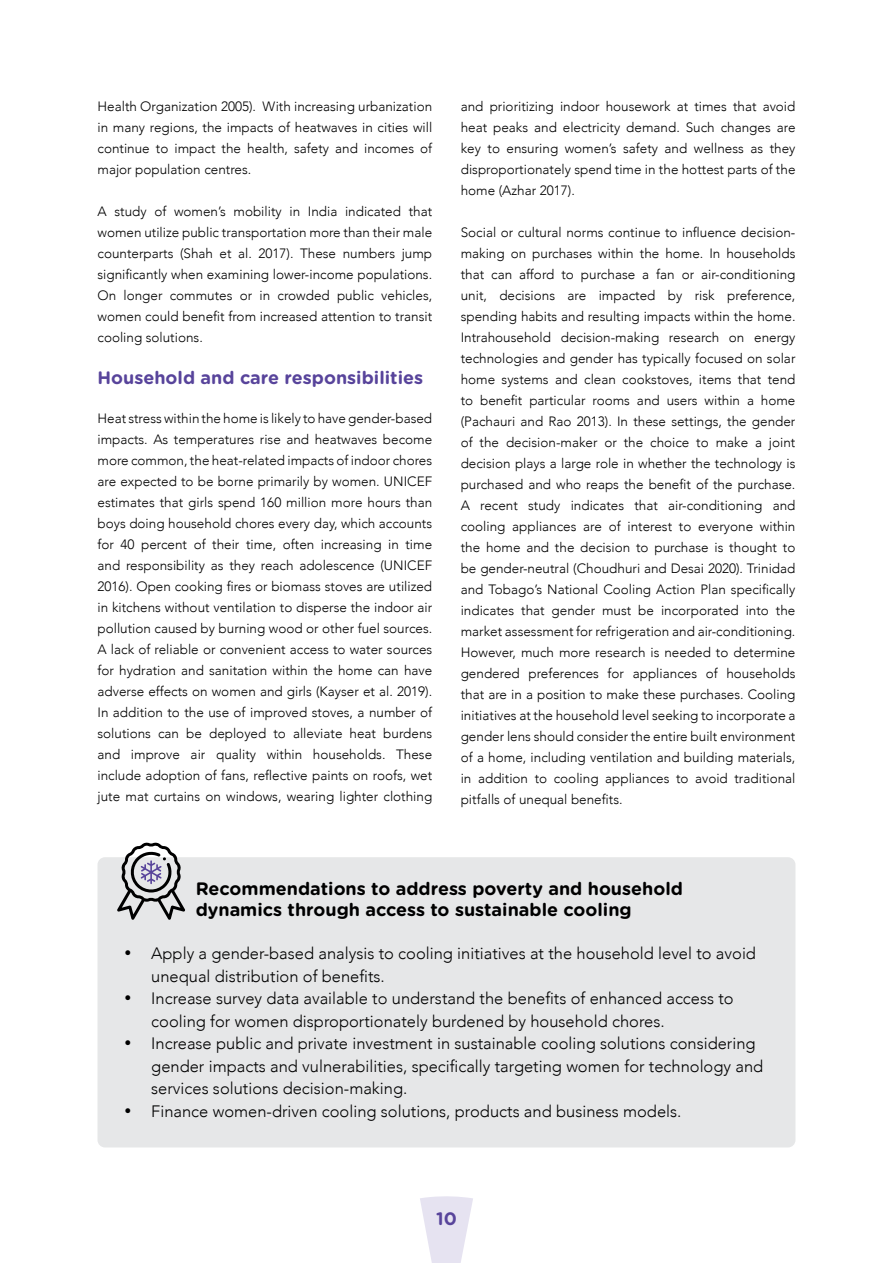
<style>
.page{position:relative;width:893px;height:1263px;background:#fff}
.page>*{position:absolute;margin:0;border:0;box-sizing:border-box;transform-origin:0 0}
.t1{font:700 18px/21px "Gotham Rounded";color:#000}
.t2{font:700 18px "Gotham Rounded";color:#58449b}
.t3{font:300 16.5px/22.5px "Avenir";color:#000}
.t4{font:300 13.5px/21px "Avenir";color:#000;text-align:justify}
</style>
<div class="page">
<svg style="left:420px;top:1196px;width:53px;height:67px"></svg>
<div style="left:98px;top:857px;width:697px;height:290px;background:#e6e7e8;border-radius:8px"></div>
<svg style="left:117px;top:843px;width:68px;height:77px"></svg>
<p class="t4" style="left:98px;top:96px;width:336px">Health Organization 2005). With increasing urbanization in many regions, the impacts of heatwaves in cities will continue to impact the health, safety and incomes of major population centres.</p>
<p class="t4" style="left:98px;top:201px;width:336px">A study of women’s mobility in India indicated that women utilize public transportation more than their male counterparts (Shah et al. 2017). These numbers jump significantly when examining lower-income populations.<br>On longer commutes or in crowded public vehicles, women could benefit from increased attention to transit cooling solutions.</p>
<h1 class="t2" style="left:98px;top:364px;width:327px">Household and care responsibilities</h1>
<p class="t4" style="left:98px;top:408px;width:336px">Heat stress within the home is likely to have gender-based impacts. As temperatures rise and heatwaves become more common, the heat-related impacts of indoor chores are expected to be borne primarily by women. UNICEF estimates that girls spend 160 million more hours than boys doing household chores every day, which accounts for 40 percent of their time, often increasing in time and responsibility as they reach adolescence (UNICEF 2016). Open cooking fires or biomass stoves are utilized in kitchens without ventilation to disperse the indoor air pollution caused by burning wood or other fuel sources.<br>A lack of reliable or convenient access to water sources for hydration and sanitation within the home can have adverse effects on women and girls (Kayser et al. 2019).<br>In addition to the use of improved stoves, a number of solutions can be deployed to alleviate heat burdens and improve air quality within households. These include adoption of fans, reflective paints on roofs, wet jute mat curtains on windows, wearing lighter clothing</p>
<p class="t4" style="left:461px;top:96px;width:336px">and prioritizing indoor housework at times that avoid heat peaks and electricity demand. Such changes are key to ensuring women’s safety and wellness as they disproportionately spend time in the hottest parts of the home (Azhar 2017).</p>
<p class="t4" style="left:461px;top:222px;width:336px">Social or cultural norms continue to influence decision&shy;making on purchases within the home. In households that can afford to purchase a fan or air-conditioning unit, decisions are impacted by risk preference, spending habits and resulting impacts within the home.<br>Intrahousehold decision-making research on energy technologies and gender has typically focused on solar home systems and clean cookstoves, items that tend to benefit particular rooms and users within a home (Pachauri and Rao 2013). In these settings, the gender of the decision-maker or the choice to make a joint decision plays a large role in whether the technology is purchased and who reaps the benefit of the purchase.<br>A recent study indicates that air-conditioning and cooling appliances are of interest to everyone within the home and the decision to purchase is thought to be gender-neutral (Choudhuri and Desai 2020). Trinidad and Tobago’s National Cooling Action Plan specifically indicates that gender must be incorporated into the market assessment for refrigeration and air-conditioning.<br>However, much more research is needed to determine gendered preferences for appliances of households that are in a position to make these purchases. Cooling initiatives at the household level seeking to incorporate a gender lens should consider the entire built environment of a home, including ventilation and building materials, in addition to cooling appliances to avoid traditional pitfalls of unequal benefits.</p>
<h1 class="t1" style="left:196px;top:877px;width:489px">Recommendations to address poverty and household dynamics through access to sustainable cooling</h1>
<p class="t3" style="left:151px;top:942px;width:606px;text-indent:-27px">• Apply a gender-based analysis to cooling initiatives at the household level to avoid unequal distribution of benefits.</p>
<p class="t3" style="left:151px;top:987px;width:584px;text-indent:-27px">• Increase survey data available to understand the benefits of enhanced access to cooling for women disproportionately burdened by household chores.</p>
<p class="t3" style="left:151px;top:1032px;width:613px;text-indent:-27px">• Increase public and private investment in sustainable cooling solutions considering gender impacts and vulnerabilities, specifically targeting women for technology and services solutions decision-making.</p>
<p class="t3" style="left:124px;top:1100px;width:559px">• Finance women-driven cooling solutions, products and business models.</p>
<h1 class="t2" style="left:436px;top:1205px;width:22px">10</h1>
</div>
